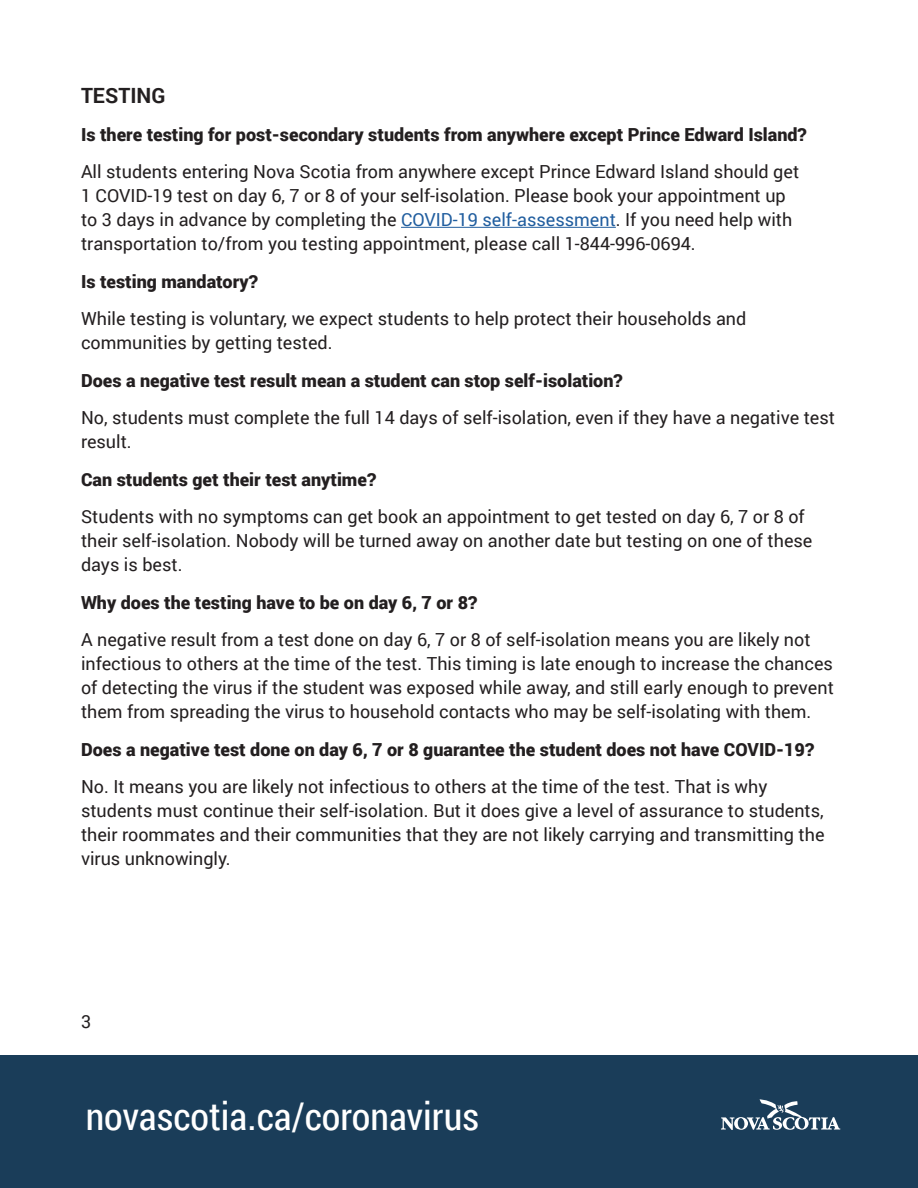
<style>
.page{position:relative;width:918px;height:1188px;background:#fff}
.page>*{position:absolute;margin:0;border:0;box-sizing:border-box;transform-origin:0 0}
.t1{font:38.25px "Roboto Condensed";color:#fff}
.Subhead_2{font:700 21px "Roboto";color:#231f20}
.Body{font:18px/24px "Roboto";color:#231f20}
.Body-2{font:900 18px "Roboto";color:#231f20}
.s1{color:#215e9f}
</style>
<div class="page">
<div style="left:0;top:1055px;width:918px;height:133px;background:#1a3d59"></div>
<svg style="left:721px;top:1099px;width:119px;height:31px"></svg>
<hr style="left:401px;top:227px;width:215px;height:1px;background:#215e9f">
<p class="Subhead_2" style="left:81px;top:81px;width:86px">TESTING</p>
<p class="Body-2" style="left:81px;top:121px;width:727px">Is there testing for post-secondary students from anywhere except Prince Edward Island?</p>
<p class="Body" style="left:81px;top:159px;width:720px">All students entering Nova Scotia from anywhere except Prince Edward Island should get 1 COVID-19 test on day 6, 7 or 8 of your self-isolation. Please book your appointment up to 3 days in advance by completing the <span class="s1">COVID-19 self-assessment</span>. If you need help with transportation to/from you testing appointment, please call 1-844-996-0694.</p>
<p class="Body-2" style="left:81px;top:268px;width:178px">Is testing mandatory?</p>
<p class="Body" style="left:81px;top:306px;width:667px">While testing is voluntary, we expect students to help protect their households and communities by getting tested.</p>
<p class="Body-2" style="left:81px;top:367px;width:543px">Does a negative test result mean a student can stop self-isolation?</p>
<p class="Body" style="left:81px;top:405px;width:756px">No, students must complete the full 14 days of self-isolation, even if they have a negative test result.</p>
<p class="Body-2" style="left:81px;top:466px;width:297px">Can students get their test anytime?</p>
<p class="Body" style="left:81px;top:504px;width:733px">Students with no symptoms can get book an appointment to get tested on day 6, 7 or 8 of their self-isolation. Nobody will be turned away on another date but testing on one of these days is best.</p>
<p class="Body-2" style="left:81px;top:589px;width:398px">Why does the testing have to be on day 6, 7 or 8?</p>
<p class="Body" style="left:81px;top:627px;width:754px">A negative result from a test done on day 6, 7 or 8 of self-isolation means you are likely not infectious to others at the time of the test. This timing is late enough to increase the chances of detecting the virus if the student was exposed while away, and still early enough to prevent them from spreading the virus to household contacts who may be self-isolating with them.</p>
<p class="Body-2" style="left:81px;top:736px;width:735px">Does a negative test done on day 6, 7 or 8 guarantee the student does not have COVID-19?</p>
<p class="Body" style="left:81px;top:774px;width:745px">No. It means you are likely not infectious to others at the time of the test. That is why students must continue their self-isolation. But it does give a level of assurance to students, their roommates and their communities that they are not likely carrying and transmitting the virus unknowingly.</p>
<p class="Body" style="left:81px;top:1008px;width:12px">3</p>
<h1 class="t1" style="left:86px;top:1090px;width:395px">novascotia.ca/coronavirus</h1>
</div>
